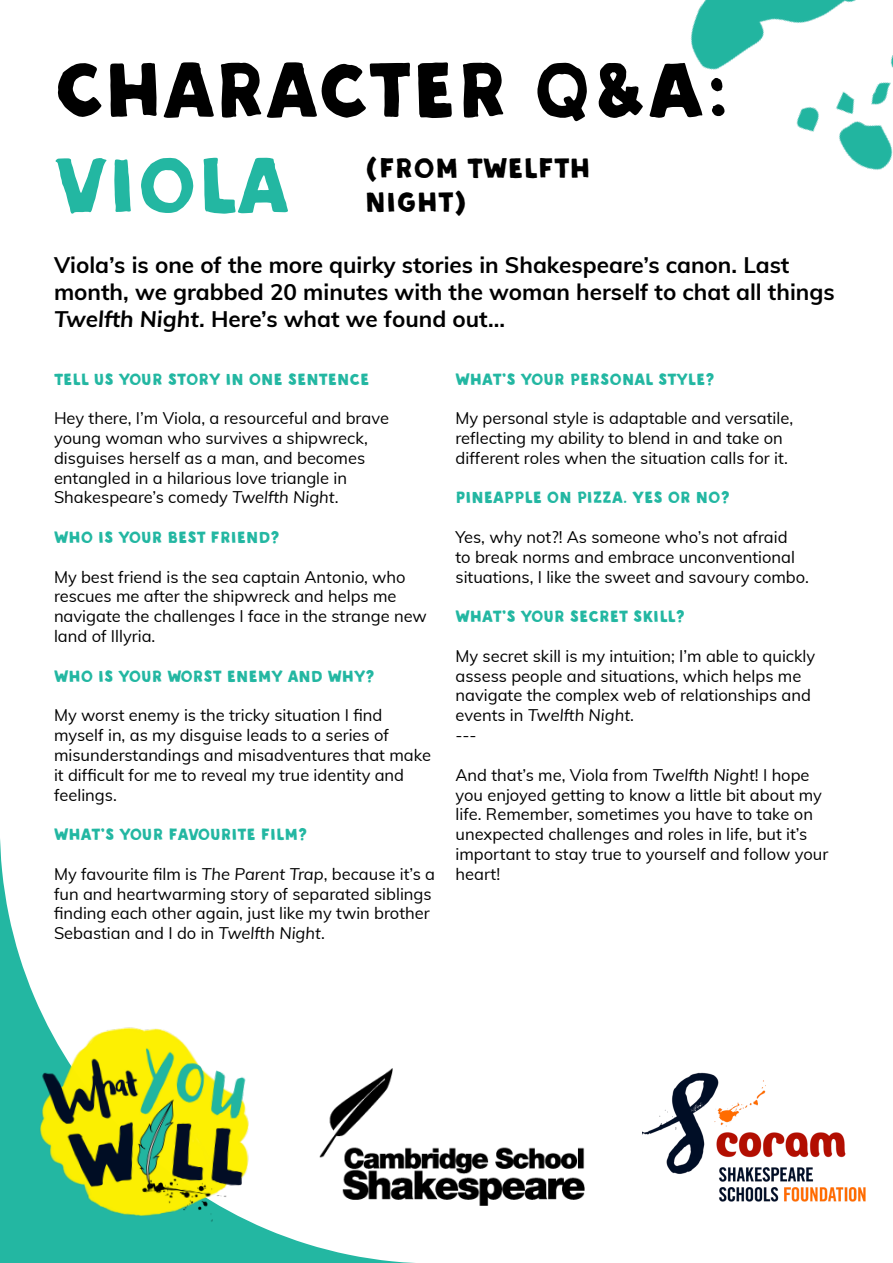
<style>
.page{position:relative;width:893px;height:1263px;background:#fff}
.page>*{position:absolute;margin:0;border:0;box-sizing:border-box;transform-origin:0 0}
.t1{font:79.5px "SD Sans Fill One";color:#000}
.t2{font:79.5px "SD Sans Fill One";color:#23b7a2}
.t3{font:28.5px/34.2px "SD Sans Fill One";color:#000}
.t4{font:700 22.5px/27px "Muli";color:#000}
.t5{font:16.5px/19.8px "Muli";color:#000}
.t6{font:16.5px "SD Sans Fill One";color:#23b7a2}
.s1{font-style:italic}
</style>
<div class="page">
<svg style="left:0;top:839px;width:415px;height:424px"></svg>
<img style="left:690px;top:0;width:203px;height:170px">
<img style="left:25px;top:987px;width:262px;height:276px">
<img style="left:642px;top:1072px;width:224px;height:130px">
<img style="left:320px;top:1069px;width:264px;height:136px">
<h1 class="t1" style="left:54px;top:39px;width:680px">CHARACTER Q&amp;A:</h1>
<h1 class="t2" style="left:54px;top:134px;width:236px">VIOLA</h1>
<h2 class="t3" style="left:365px;top:150px;width:227px">(FROM TWELFTH<br>NIGHT)</h2>
<h3 class="t4" style="left:54px;top:251px;width:782px">Viola’s is one of the more quirky stories in Shakespeare’s canon. Last month, we grabbed 20 minutes with the woman herself to chat all things<br><span class="s1">Twelfth Night.</span> Here’s what we found out...</h3>
<p class="t6" style="left:54px;top:368px;width:317px">TELL US YOUR STORY IN ONE SENTENCE</p>
<p class="t5" style="left:54px;top:408px;width:336px">Hey there, I’m Viola, a resourceful and brave young woman who survives a shipwreck, disguises herself as a man, and becomes entangled in a hilarious love triangle in Shakespeare’s comedy <span class="s1">Twelfth Night</span>.</p>
<p class="t6" style="left:54px;top:527px;width:228px">WHO IS YOUR BEST FRIEND?</p>
<p class="t5" style="left:54px;top:566px;width:374px">My best friend is the sea captain Antonio, who rescues me after the shipwreck and helps me navigate the challenges I face in the strange new land of Illyria.</p>
<p class="t6" style="left:54px;top:665px;width:323px">WHO IS YOUR WORST ENEMY AND WHY?</p>
<p class="t5" style="left:54px;top:705px;width:379px">My worst enemy is the tricky situation I find myself in, as my disguise leads to a series of misunderstandings and misadventures that make it difficult for me to reveal my true identity and feelings.</p>
<p class="t6" style="left:54px;top:824px;width:256px">WHAT’S YOUR FAVOURITE FILM?</p>
<p class="t5" style="left:54px;top:863px;width:383px">My favourite film is <span class="s1">The Parent Trap</span>, because it’s a fun and heartwarming story of separated siblings finding each other again, just like my twin brother Sebastian and I do in <span class="s1">Twelfth Night</span>.</p>
<p class="t6" style="left:455px;top:368px;width:261px">WHAT’S YOUR PERSONAL STYLE?</p>
<p class="t5" style="left:455px;top:408px;width:339px">My personal style is adaptable and versatile, reflecting my ability to blend in and take on different roles when the situation calls for it.</p>
<p class="t6" style="left:455px;top:487px;width:277px">PINEAPPLE ON PIZZA. YES OR NO?</p>
<p class="t5" style="left:455px;top:526px;width:355px">Yes, why not?! As someone who’s not afraid<br>to break norms and embrace unconventional situations, I like the sweet and savoury combo.</p>
<p class="t6" style="left:455px;top:606px;width:232px">WHAT’S YOUR SECRET SKILL?</p>
<p class="t5" style="left:455px;top:645px;width:361px">My secret skill is my intuition; I’m able to quickly assess people and situations, which helps me navigate the complex web of relationships and events in <span class="s1">Twelfth Night</span>.<br>---</p>
<p class="t5" style="left:455px;top:764px;width:374px">And that’s me, Viola from <span class="s1">Twelfth Night</span>! I hope you enjoyed getting to know a little bit about my life. Remember, sometimes you have to take on unexpected challenges and roles in life, but it’s important to stay true to yourself and follow your heart!</p>
</div>
